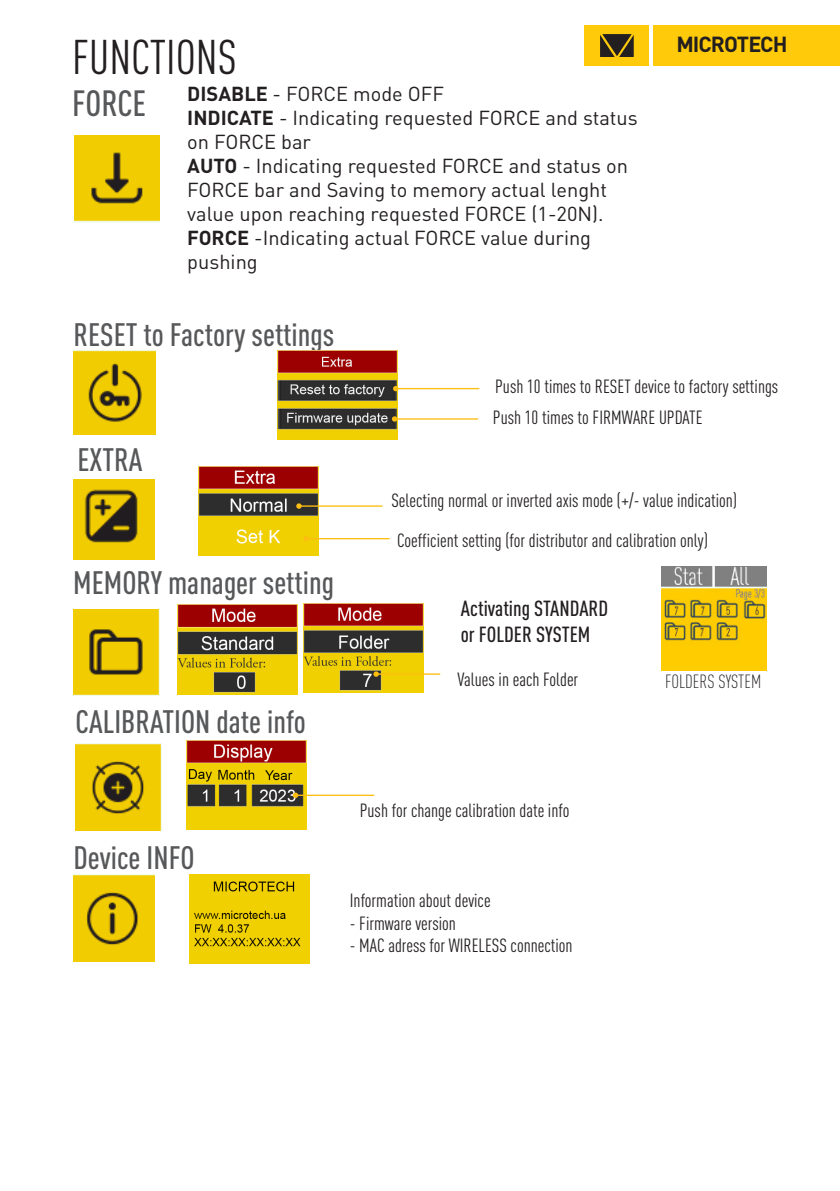
<style>
.page{position:relative;width:840px;height:1191px;background:#fff}
.page>*{position:absolute;margin:0;border:0;box-sizing:border-box;transform-origin:0 0}
.t1{font:condensed 48px "DIN Pro";color:#231f20}
.t2{font:500 condensed 36px "DIN Pro";letter-spacing:-.005em;color:#57585a}
.t3{font:500 condensed 32px "DIN Pro";color:#57585a}
.t4{font:500 condensed 21.6px/26px "DIN Pro";color:#231f20}
.t5{font:700 21.6px "DIN Pro";letter-spacing:-.045em;color:#231f20}
.t6{font:20px/24px "DIN Pro";color:#231f20}
.t7{font:condensed 18.8px "DIN Pro";color:#231f20}
.t8{font:300 condensed 18.8px "DIN Pro";color:#231f20}
.s1{font-weight:700}
</style>
<div class="page">
<div style="left:584px;top:26px;width:65px;height:40px;background:#feca0a"></div>
<svg style="left:600px;top:34px;width:33px;height:23px"></svg>
<div style="left:653px;top:26px;width:186px;height:40px;background:#feca0a"></div>
<img style="left:73px;top:609px;width:87px;height:86px">
<img style="left:73px;top:874px;width:82px;height:87px">
<img style="left:75px;top:743px;width:87px;height:87px">
<img style="left:661px;top:567px;width:105px;height:103px">
<img style="left:73px;top:479px;width:81px;height:80px">
<img style="left:177px;top:605px;width:120px;height:89px">
<img style="left:303px;top:603px;width:120px;height:89px">
<img style="left:198px;top:466px;width:120px;height:90px">
<hr style="left:299px;top:505px;width:83px;height:2px;background:#fdbe12">
<svg style="left:296px;top:503px;width:5px;height:6px"></svg>
<hr style="left:306px;top:538px;width:83px;height:1px;background:#fdbe12">
<svg style="left:303px;top:536px;width:5px;height:5px"></svg>
<hr style="left:376px;top:673px;width:63px;height:2px;background:#fdbe12">
<svg style="left:373px;top:671px;width:5px;height:6px"></svg>
<img style="left:186px;top:740px;width:120px;height:89px">
<hr style="left:295px;top:794px;width:78px;height:2px;background:#fdbe12">
<svg style="left:293px;top:792px;width:5px;height:6px"></svg>
<img style="left:190px;top:874px;width:120px;height:89px">
<img style="left:74px;top:136px;width:85px;height:86px">
<img style="left:73px;top:350px;width:83px;height:84px">
<img style="left:277px;top:350px;width:120px;height:90px">
<hr style="left:395px;top:388px;width:83px;height:1px;background:#fdbe12">
<svg style="left:393px;top:386px;width:5px;height:5px"></svg>
<hr style="left:394px;top:418px;width:83px;height:2px;background:#fdbe12">
<svg style="left:391px;top:416px;width:6px;height:6px"></svg>
<p class="t1" style="left:72px;top:22px;width:166px">FUNCTIONS</p>
<p class="t2" style="left:72px;top:77px;width:76px">FORCE</p>
<p class="t6" style="left:187px;top:80px;width:258px"><span class="s1">DISABLE</span> - FORCE mode OFF</p>
<p class="t6" style="left:187px;top:104px;width:452px"><span class="s1">INDICATE</span> - Indicating requested FORCE and status on FORCE bar</p>
<p class="t6" style="left:187px;top:152px;width:442px"><span class="s1">AUTO</span> - Indicating requested FORCE and status on<br>FORCE bar and Saving to memory actual lenght value upon reaching requested FORCE (1-20N).</p>
<p class="t6" style="left:187px;top:224px;width:405px"><span class="s1">FORCE</span> -Indicating actual FORCE value during pushing</p>
<p class="t3" style="left:73px;top:311px;width:262px">RESET to Factory settings</p>
<p class="t5" style="left:676px;top:27px;width:112px">MICROTECH</p>
<p class="t3" style="left:77px;top:436px;width:66px">EXTRA</p>
<p class="t3" style="left:73px;top:559px;width:262px">MEMORY manager setting</p>
<p class="t3" style="left:75px;top:698px;width:232px">CALIBRATION date info</p>
<p class="t7" style="left:495px;top:373px;width:284px">Push 10 times to RESET device to factory settings</p>
<p class="t7" style="left:492px;top:403px;width:211px">Push 10 times to FIRMWARE UPDATE</p>
<p class="t7" style="left:391px;top:487px;width:347px">Selecting normal or inverted axis mode (+/- value indication)</p>
<p class="t7" style="left:397px;top:526px;width:312px">Сoefficient setting (for distributor and calibration only)</p>
<p class="t4" style="left:460px;top:593px;width:149px">Activating STANDARD or FOLDER SYSTEM</p>
<p class="t7" style="left:457px;top:666px;width:122px">Values in each Folder</p>
<p class="t8" style="left:665px;top:668px;width:97px">FOLDERS SYSTEM</p>
<p class="t3" style="left:73px;top:833px;width:123px">Device INFO</p>
<p class="t7" style="left:359px;top:797px;width:211px">Push for change calibration date info</p>
<p class="t7" style="left:350px;top:887px;width:142px">Information about device</p>
<p class="t7" style="left:350px;top:909px;width:107px">- Firmware version</p>
<p class="t7" style="left:350px;top:932px;width:224px">- MAC adress for WIRELESS connection</p>
</div>
